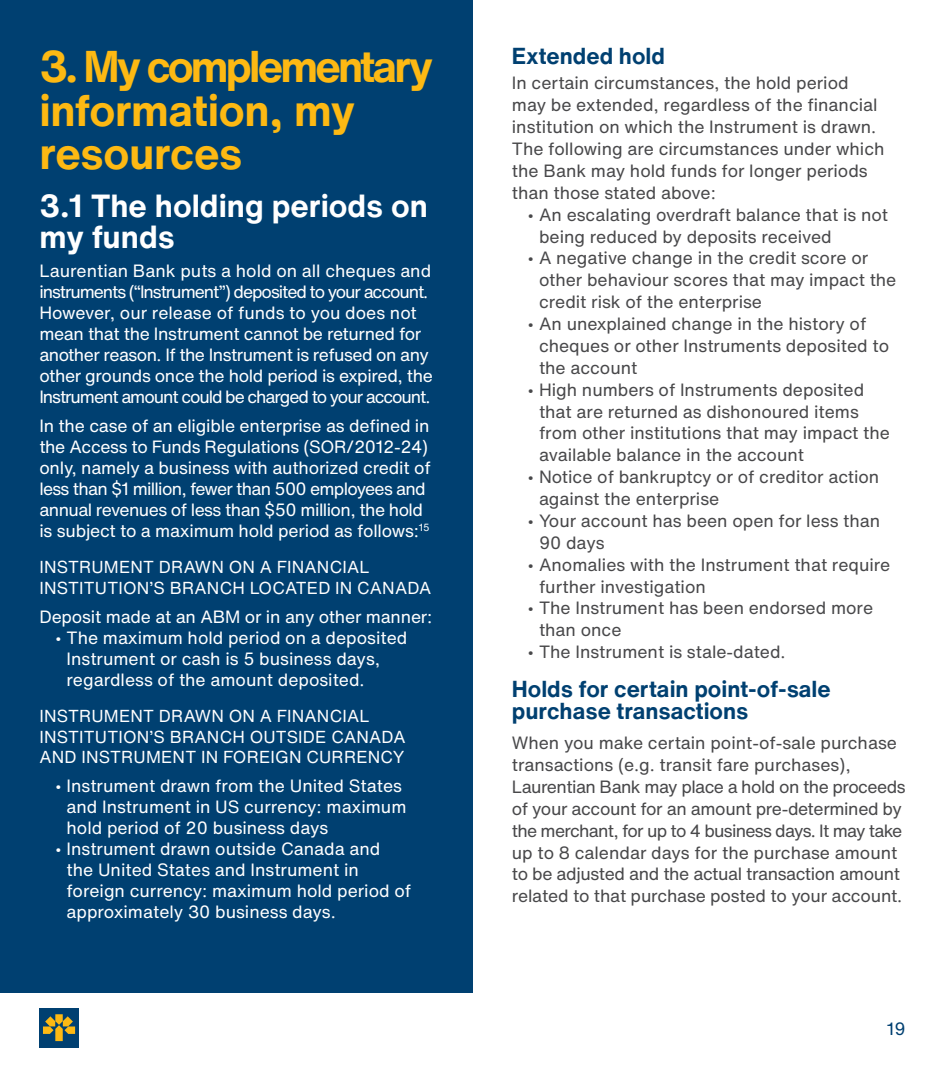
<style>
.page{position:relative;width:945px;height:1071px;background:#fff}
.page>*{position:absolute;margin:0;border:0;box-sizing:border-box;transform-origin:0 0}
.t1{font:700 43.75px/43.8px "Helvetica Now Text";letter-spacing:-.015em;color:#fdb913}
.t2{font:700 31.5px/31.5px "Helvetica Now Text";color:#fff}
.t3{font:700 22.75px/22.8px "Helvetica Now Text";color:#004071}
.t4{font:17.5px/21px "Helvetica Now Text";letter-spacing:-.01em;color:#fff}
.t5{font:17.5px/21.9px "Helvetica Now Text";color:#48484a}
.t6{font:17.5px/21.9px "Helvetica Now Text";letter-spacing:-.02em;color:#48484a}
.t7{font:17.5px "Helvetica Now Text";color:#004071}
.t8{font:17.15px/20.5px "Helvetica Now Text";letter-spacing:.01em;color:#fff}
</style>
<div class="page">
<div style="left:39px;top:1008px;width:40px;height:39px;background:#004071"></div>
<svg style="left:43px;top:1014px;width:32px;height:27px"></svg>
<div style="left:0;top:0;width:472px;height:992px;background:#004071"></div>
<h1 class="t1" style="left:39px;top:44px;width:395px">3. My complementary information, my resources</h1>
<h2 class="t2" style="left:39px;top:189px;width:390px">3.1 The holding periods on my funds</h2>
<p class="t4" style="left:39px;top:260px;width:395px">Laurentian Bank puts a hold on all cheques and instruments (“Instrument”) deposited to your account.<br>However, our release of funds to you does not mean that the Instrument cannot be returned for another reason. If the Instrument is refused on any other grounds once the hold period is expired, the Instrument amount could be charged to your account.</p>
<p class="t4" style="left:39px;top:415px;width:393px">In the case of an eligible enterprise as defined in the Access to Funds Regulations (SOR/2012-24) only, namely a business with authorized credit of less than $1 million, fewer than 500 employees and annual revenues of less than $50 million, the hold is subject to a maximum hold period as follows:<sup>15</sup></p>
<p class="t8" style="left:39px;top:557px;width:394px">INSTRUMENT DRAWN ON A FINANCIAL<br>INSTITUTION’S BRANCH LOCATED IN CANADA</p>
<p class="t4" style="left:39px;top:606px;width:395px">Deposit made at an ABM or in any other manner:</p>
<p class="t4" style="left:67px;top:627px;width:342px;text-indent:-11px">• The maximum hold period on a deposited<br>Instrument or cash is 5 business days, regardless of the amount deposited.</p>
<p class="t8" style="left:39px;top:705px;width:368px">INSTRUMENT DRAWN ON A FINANCIAL<br>INSTITUTION’S BRANCH OUTSIDE CANADA<br>AND INSTRUMENT IN FOREIGN CURRENCY</p>
<p class="t4" style="left:67px;top:775px;width:341px;text-indent:-11px">• Instrument drawn from the United States and Instrument in US currency: maximum hold period of 20 business days</p>
<p class="t4" style="left:67px;top:838px;width:346px;text-indent:-11px">• Instrument drawn outside Canada and the United States and Instrument in foreign currency: maximum hold period of approximately 30 business days.</p>
<h3 class="t3" style="left:512px;top:44px;width:155px">Extended hold</h3>
<p class="t5" style="left:512px;top:72px;width:374px">In certain circumstances, the hold period may be extended, regardless of the financial institution on which the Instrument is drawn.<br>The following are circumstances under which the Bank may hold funds for longer periods than those stated above:</p>
<p class="t5" style="left:539px;top:203px;width:350px;text-indent:-11px">• An escalating overdraft balance that is not being reduced by deposits received</p>
<p class="t5" style="left:539px;top:247px;width:359px;text-indent:-11px">• A negative change in the credit score or other behaviour scores that may impact the credit risk of the enterprise</p>
<p class="t5" style="left:539px;top:312px;width:352px;text-indent:-11px">• An unexplained change in the history of cheques or other Instruments deposited to the account</p>
<p class="t5" style="left:539px;top:378px;width:352px;text-indent:-11px">• High numbers of Instruments deposited that are returned as dishonoured items from other institutions that may impact the available balance in the account</p>
<p class="t5" style="left:539px;top:466px;width:342px;text-indent:-11px">• Notice of bankruptcy or of creditor action against the enterprise</p>
<p class="t5" style="left:539px;top:509px;width:343px;text-indent:-11px">• Your account has been open for less than<br>90 days</p>
<p class="t5" style="left:539px;top:553px;width:353px;text-indent:-11px">• Anomalies with the Instrument that require further investigation</p>
<p class="t5" style="left:539px;top:597px;width:336px;text-indent:-11px">• The Instrument has been endorsed more than once</p>
<p class="t5" style="left:528px;top:641px;width:260px">• The Instrument is stale-dated.</p>
<h3 class="t3" style="left:512px;top:677px;width:320px">Holds for certain point-of-sale purchase transactions</h3>
<p class="t6" style="left:512px;top:732px;width:395px">When you make certain point-of-sale purchase transactions (e.g. transit fare purchases), Laurentian Bank may place a hold on the proceeds of your account for an amount pre-determined by the merchant, for up to 4 business days. It may take up to 8 calendar days for the purchase amount to be adjusted and the actual transaction amount related to that purchase posted to your account.</p>
<p class="t7" style="left:887px;top:1016px;width:20px">19</p>
</div>
